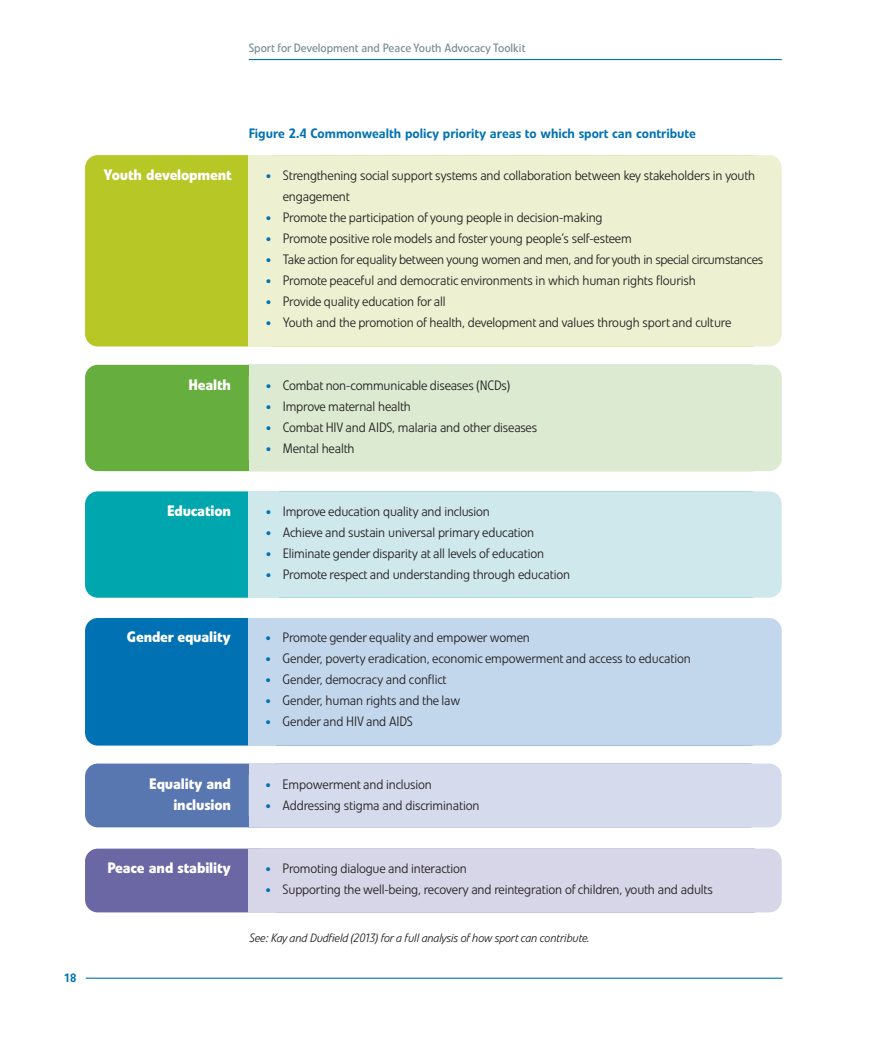
<style>
.page{position:relative;width:893px;height:1042px;background:#fff}
.page>*{position:absolute;margin:0;border:0;box-sizing:border-box;transform-origin:0 0}
.t1{font:700 15px/21px "Evo BQ";letter-spacing:-.01em;color:#fff;text-align:right}
.t2{font:300 13.5px/21px "Evo BQ";letter-spacing:-.01em;color:#231f20}
.t3{font:500 13.5px "Evo BQ";color:#0072b4}
.t4{font:italic 300 12px "Evo BQ";letter-spacing:-.01em;color:#231f20}
.t5{font:12px "Evo BQ";color:#738a95}
.t6{font:500 12px "Evo BQ";color:#0072b4}
.s1{font-size:16.5px;color:#0072b4}
</style>
<div class="page">
<hr style="left:86px;top:977px;width:696px;height:2px;background:#0072b4">
<hr style="left:249px;top:59px;width:533px;height:1px;background:#0072b4">
<div style="left:85px;top:618px;width:678px;height:127px;background:#0072b4;border-radius:13px"></div>
<div style="left:249px;top:618px;width:533px;height:127px;background:#c3d7ec;border-radius:13px"></div>
<div style="left:249px;top:618px;width:27px;height:127px;background:#c3d7ec"></div>
<div style="left:85px;top:763px;width:677px;height:64px;background:#5877b1;border-radius:13px"></div>
<div style="left:249px;top:763px;width:533px;height:64px;background:#d5dbec;border-radius:13px"></div>
<div style="left:249px;top:763px;width:26px;height:64px;background:#d5dbec"></div>
<div style="left:85px;top:491px;width:678px;height:107px;background:#00a6ad;border-radius:13px"></div>
<div style="left:249px;top:491px;width:533px;height:107px;background:#cfe8eb;border-radius:13px"></div>
<div style="left:249px;top:491px;width:30px;height:107px;background:#cfe8eb"></div>
<div style="left:85px;top:365px;width:679px;height:106px;background:#66ae3d;border-radius:13px"></div>
<div style="left:249px;top:365px;width:533px;height:106px;background:#dbead1;border-radius:13px"></div>
<div style="left:249px;top:365px;width:29px;height:106px;background:#dbead1"></div>
<div style="left:85px;top:155px;width:679px;height:191px;background:#b6c726;border-radius:13px"></div>
<div style="left:249px;top:155px;width:533px;height:191px;background:#edf1d2;border-radius:13px"></div>
<div style="left:249px;top:155px;width:24px;height:191px;background:#edf1d2"></div>
<div style="left:85px;top:848px;width:680px;height:64px;background:#6b66a4;border-radius:13px"></div>
<div style="left:249px;top:848px;width:533px;height:64px;background:#d7d5e8;border-radius:13px"></div>
<div style="left:249px;top:848px;width:27px;height:64px;background:#d7d5e8"></div>
<p class="t5" style="left:249px;top:43px;width:278px">Sport for Development and Peace Youth Advocacy Toolkit</p>
<p class="t6" style="left:64px;top:973px;width:14px">18</p>
<p class="t1" style="left:104px;top:166px;width:130px">Youth development</p>
<p class="t3" style="left:249px;top:128px;width:449px">Figure 2.4 Commonwealth policy priority areas to which sport can contribute</p>
<p class="t2" style="left:283px;top:166px;width:474px;text-indent:-17px"><span class="s1">•</span> Strengthening social support systems and collaboration between key stakeholders in youth engagement</p>
<p class="t2" style="left:266px;top:208px;width:338px"><span class="s1">•</span> Promote the participation of young people in decision-making</p>
<p class="t2" style="left:266px;top:229px;width:367px"><span class="s1">•</span> Promote positive role models and foster young people’s self-esteem</p>
<p class="t2" style="left:266px;top:250px;width:499px"><span class="s1">•</span> Take action for equality between young women and men, and foryouth in special circumstances</p>
<p class="t2" style="left:266px;top:271px;width:432px"><span class="s1">•</span> Promote peaceful and democratic environments in which human rights flourish</p>
<p class="t2" style="left:266px;top:292px;width:181px"><span class="s1">•</span> Provide quality education for all</p>
<p class="t2" style="left:266px;top:313px;width:467px"><span class="s1">•</span> Youth and the promotion of health, development and values through sport and culture</p>
<p class="t1" style="left:189px;top:376px;width:44px">Health</p>
<p class="t2" style="left:266px;top:376px;width:246px"><span class="s1">•</span> Combat non-communicable diseases (NCDs)</p>
<p class="t2" style="left:266px;top:397px;width:147px"><span class="s1">•</span> Improve maternal health</p>
<p class="t2" style="left:266px;top:418px;width:273px"><span class="s1">•</span> Combat HIV and AIDS, malaria and other diseases</p>
<p class="t2" style="left:266px;top:439px;width:90px"><span class="s1">•</span> Mental health</p>
<p class="t1" style="left:167px;top:502px;width:65px">Education</p>
<p class="t1" style="left:127px;top:628px;width:106px">Gender equality</p>
<p class="t2" style="left:266px;top:502px;width:226px"><span class="s1">•</span> Improve education quality and inclusion</p>
<p class="t2" style="left:266px;top:523px;width:270px"><span class="s1">•</span> Achieve and sustain universal primary education</p>
<p class="t2" style="left:266px;top:544px;width:280px"><span class="s1">•</span> Eliminate gender disparity at all levels of education</p>
<p class="t2" style="left:266px;top:565px;width:306px"><span class="s1">•</span> Promote respect and understanding through education</p>
<p class="t2" style="left:266px;top:628px;width:266px"><span class="s1">•</span> Promote gender equality and empower women</p>
<p class="t2" style="left:266px;top:649px;width:427px"><span class="s1">•</span> Gender, poverty eradication, economic empowerment and access to education</p>
<p class="t2" style="left:266px;top:670px;width:182px"><span class="s1">•</span> Gender, democracy and conflict</p>
<p class="t2" style="left:266px;top:691px;width:196px"><span class="s1">•</span> Gender, human rights and the law</p>
<p class="t2" style="left:266px;top:712px;width:149px"><span class="s1">•</span> Gender and HIV and AIDS</p>
<p class="t1" style="left:149px;top:775px;width:83px">Equality and inclusion</p>
<p class="t2" style="left:266px;top:775px;width:168px"><span class="s1">•</span> Empowerment and inclusion</p>
<p class="t2" style="left:266px;top:796px;width:215px"><span class="s1">•</span> Addressing stigma and discrimination</p>
<p class="t1" style="left:107px;top:859px;width:125px">Peace and stability</p>
<p class="t2" style="left:266px;top:859px;width:203px"><span class="s1">•</span> Promoting dialogue and interaction</p>
<p class="t2" style="left:266px;top:880px;width:449px"><span class="s1">•</span> Supporting the well-being, recovery and reintegration of children, youth and adults</p>
<p class="t4" style="left:249px;top:933px;width:342px">See: Kay and Dudfield (2013) for a full analysis of how sport can contribute.</p>
</div>
